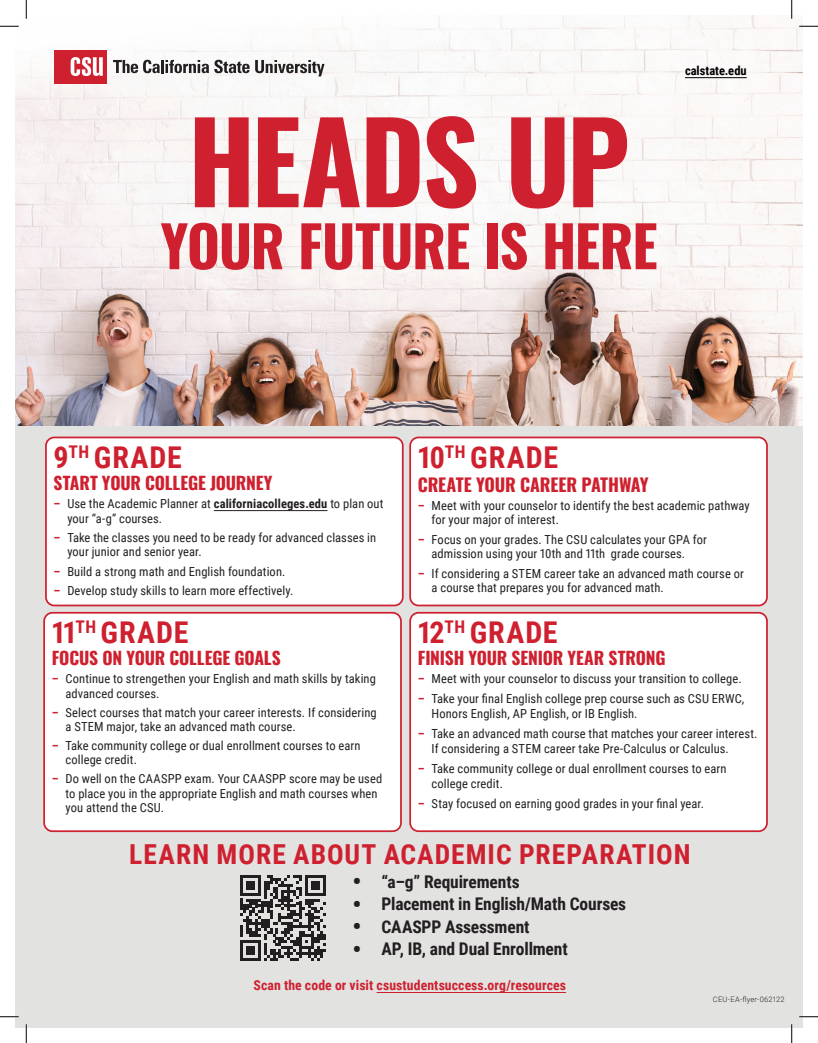
<style>
.page{position:relative;width:818px;height:1043px;background:#fff}
.page>*{position:absolute;margin:0;border:0;box-sizing:border-box;transform-origin:0 0}
.t1{font:110.88px "Oswald";letter-spacing:-.025em;color:#cf202f}
.t2{font:56.62px "Oswald";letter-spacing:-.02em;color:#cf202f}
.t3{font:700 30px "Roboto Condensed";letter-spacing:.03em;color:#cf202f}
.t4{font:700 27.5px "Roboto Condensed";letter-spacing:.035em;color:#cf202f}
.t5{font:17.88px "Oswald";letter-spacing:-.01em;color:#cf202f}
.t6{font:700 17.5px "Roboto Condensed";letter-spacing:-.01em;color:#231f20}
.t7{font:17.5px "Oswald";letter-spacing:-.01em;color:#cf202f}
.t8{font:700 13.75px "Roboto Condensed";letter-spacing:.005em;color:#cf202f}
.t9{font:12.5px/14.1px "Roboto Condensed";letter-spacing:.01em;color:#231f20}
.QR_body_bullet{font:700 12.5px "Roboto Condensed";color:#000001}
.t10{font:300 7.5px "Roboto";letter-spacing:.025em;color:#231f20}
.s1{font-weight:700;color:#cf202f}
.s2{font-weight:700}
.s3{font-size:25px}
</style>
<div class="page">
<div style="left:15px;top:403px;width:787px;height:625px;background:#e2e2e1"></div>
<img style="left:15px;top:15px;width:787px;height:410px">
<hr style="left:685px;top:77px;width:61px;height:1px;background:#000001">
<div style="left:54px;top:50px;width:53px;height:33px;background:#cf202f"></div>
<svg style="left:71px;top:57px;width:32px;height:19px"></svg>
<svg style="left:113px;top:60px;width:211px;height:16px"></svg>
<svg style="left:240px;top:875px;width:85px;height:85px"></svg>
<hr style="left:376px;top:992px;width:190px;height:1px;background:#cf202f">
<div style="left:46px;top:437px;width:357px;height:168px;background:#fff;border-radius:8px"></div>
<hr style="left:214px;top:510px;width:113px;height:1px;background:#231f20">
<div style="left:45px;top:436px;width:358px;height:170px;border:2px solid #cf202f;border-radius:8px"></div>
<div style="left:410px;top:437px;width:357px;height:168px;background:#fff;border-radius:8px"></div>
<div style="left:409px;top:436px;width:358px;height:170px;border:2px solid #cf202f;border-radius:8px"></div>
<div style="left:44px;top:612px;width:357px;height:219px;background:#fff;border-radius:8px"></div>
<div style="left:43px;top:612px;width:359px;height:220px;border:2px solid #cf202f;border-radius:8px"></div>
<div style="left:410px;top:612px;width:357px;height:219px;background:#fff;border-radius:8px"></div>
<div style="left:409px;top:612px;width:358px;height:220px;border:2px solid #cf202f;border-radius:8px"></div>
<svg style="left:0;top:25px;width:19px;height:2px"></svg>
<svg style="left:799px;top:25px;width:19px;height:2px"></svg>
<svg style="left:0;top:1016px;width:19px;height:1px"></svg>
<svg style="left:799px;top:1015px;width:19px;height:2px"></svg>
<svg style="left:25px;top:0;width:2px;height:19px"></svg>
<svg style="left:25px;top:1024px;width:2px;height:18px"></svg>
<svg style="left:790px;top:0;width:2px;height:19px"></svg>
<svg style="left:791px;top:1024px;width:1px;height:18px"></svg>
<h1 class="t1" style="left:188px;top:63px;width:443px">HEADS UP</h1>
<h2 class="t2" style="left:160px;top:196px;width:498px">YOUR FUTURE IS HERE</h2>
<p class="QR_body_bullet" style="left:685px;top:62px;width:63px">calstate.edu</p>
<h3 class="t3" style="left:54px;top:436px;width:130px">9<sup>TH</sup> GRADE</h3>
<h3 class="t7" style="left:54px;top:467px;width:220px">START YOUR COLLEGE JOURNEY</h3>
<p class="t9" style="left:67px;top:495px;width:318px;line-height:15px;text-indent:-14px"><span class="s1">–</span> Use the Academic Planner at <span class="s2">californiacolleges.edu</span> to plan out your “a-g” courses.</p>
<p class="t9" style="left:67px;top:530px;width:310px;text-indent:-14px"><span class="s1">–</span> Take the classes you need to be ready for advanced classes in your junior and senior year.</p>
<p class="t9" style="left:54px;top:563px;width:233px"><span class="s1">–</span> Build a strong math and English foundation.</p>
<p class="t9" style="left:54px;top:582px;width:241px"><span class="s1">–</span> Develop study skills to learn more effectively.</p>
<h3 class="t3" style="left:418px;top:436px;width:142px">10<sup>TH</sup> GRADE</h3>
<h3 class="t5" style="left:418px;top:468px;width:232px">CREATE YOUR CAREER PATHWAY</h3>
<p class="t9" style="left:431px;top:498px;width:319px;text-indent:-14px"><span class="s1">–</span> Meet with your counselor to identify the best academic pathway for your major of interest.</p>
<p class="t9" style="left:431px;top:532px;width:277px;text-indent:-14px"><span class="s1">–</span> Focus on your grades. The CSU calculates your GPA for admission using your 10th and 11th grade courses.</p>
<p class="t9" style="left:431px;top:566px;width:314px;text-indent:-14px"><span class="s1">–</span> If considering a STEM career take an advanced math course or a course that prepares you for advanced math.</p>
<h3 class="t3" style="left:418px;top:611px;width:141px">12<sup>TH</sup> GRADE</h3>
<h3 class="t7" style="left:418px;top:642px;width:249px">FINISH YOUR SENIOR YEAR STRONG</h3>
<p class="t9" style="left:418px;top:671px;width:325px"><span class="s1">–</span> Meet with your counselor to discuss your transition to college.</p>
<p class="t9" style="left:431px;top:691px;width:314px;line-height:15px;text-indent:-14px"><span class="s1">–</span> Take your final English college prep course such as CSU ERWC,<br>Honors English, AP English, or IB English.</p>
<p class="t9" style="left:431px;top:726px;width:327px;line-height:15px;text-indent:-14px"><span class="s1">–</span> Take an advanced math course that matches your career interest.<br>If considering a STEM career take Pre-Calculus or Calculus.</p>
<p class="t9" style="left:431px;top:761px;width:296px;line-height:15px;text-indent:-14px"><span class="s1">–</span> Take community college or dual enrollment courses to earn college credit.</p>
<p class="t9" style="left:418px;top:796px;width:288px"><span class="s1">–</span> Stay focused on earning good grades in your final year.</p>
<h3 class="t4" style="left:129px;top:835px;width:562px">LEARN MORE ABOUT ACADEMIC PREPARATION</h3>
<p class="t6" style="left:352px;top:869px;width:169px"><span class="s3">•</span> “a–g” Requirements</p>
<p class="t6" style="left:352px;top:892px;width:275px"><span class="s3">•</span> Placement in English/Math Courses</p>
<p class="t6" style="left:352px;top:914px;width:178px"><span class="s3">•</span> CAASPP Assessment</p>
<p class="t6" style="left:352px;top:937px;width:217px"><span class="s3">•</span> AP, IB, and Dual Enrollment</p>
<p class="t8" style="left:253px;top:975px;width:314px">Scan the code or visit csustudentsuccess.org/resources</p>
<h3 class="t3" style="left:52px;top:611px;width:138px">11<sup>TH</sup> GRADE</h3>
<h3 class="t7" style="left:52px;top:642px;width:230px">FOCUS ON YOUR COLLEGE GOALS</h3>
<p class="t9" style="left:65px;top:671px;width:312px;text-indent:-14px"><span class="s1">–</span> Continue to strengethen your English and math skills by taking advanced courses.</p>
<p class="t9" style="left:65px;top:704px;width:313px;text-indent:-14px"><span class="s1">–</span> Select courses that match your career interests. If considering a STEM major, take an advanced math course.</p>
<p class="t9" style="left:65px;top:738px;width:296px;text-indent:-14px"><span class="s1">–</span> Take community college or dual enrollment courses to earn college credit.</p>
<p class="t9" style="left:65px;top:771px;width:318px;text-indent:-14px"><span class="s1">–</span> Do well on the CAASPP exam. Your CAASPP score may be used to place you in the appropriate English and math courses when you attend the CSU.</p>
<p class="t10" style="left:713px;top:993px;width:73px">CEU-EA-flyer-062122</p>
</div>
